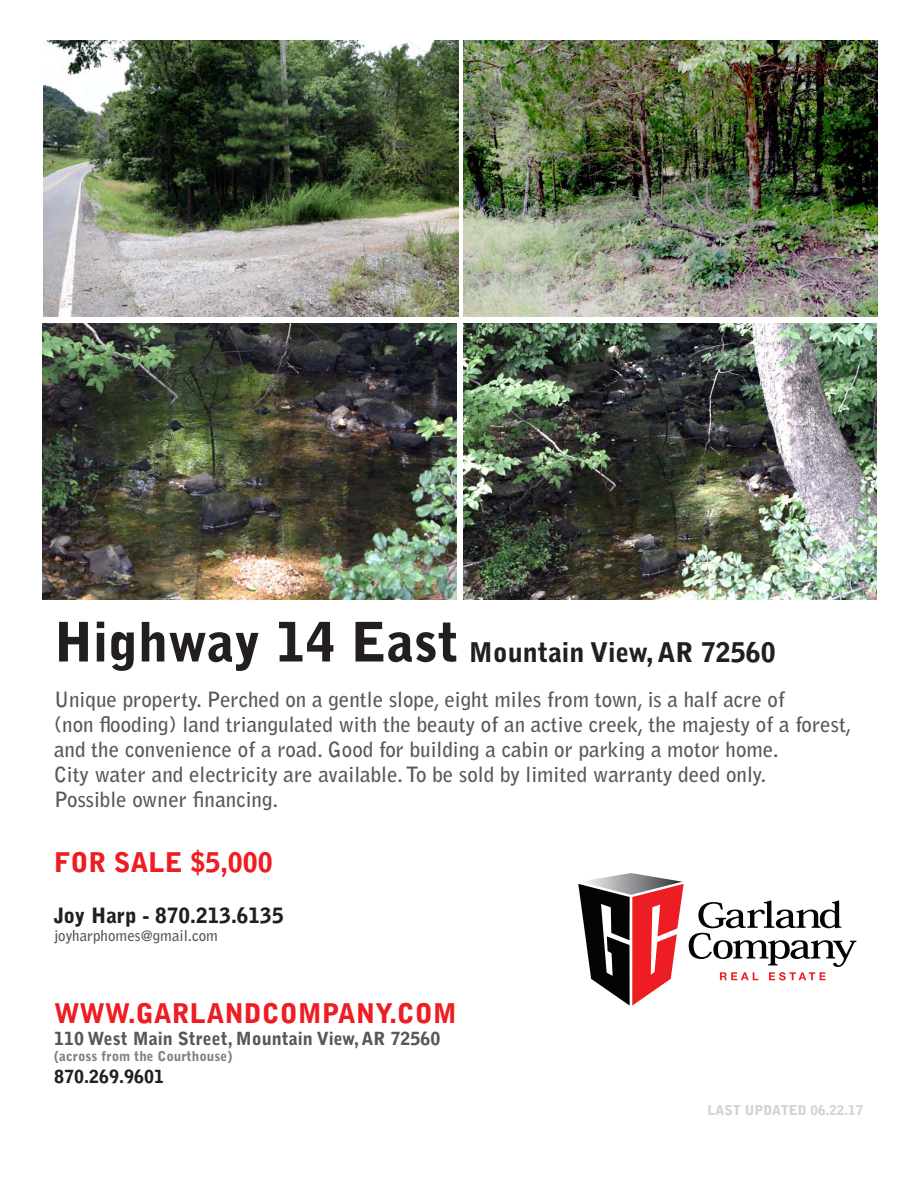
<style>
.page{position:relative;width:918px;height:1188px;background:#fff}
.page>*{position:absolute;margin:0;border:0;box-sizing:border-box;transform-origin:0 0}
.t1{font:900 27px "Bell Gothic Std";color:#ee1d23}
.t2{font:900 27px "Bell Gothic Std";color:#231f20}
.t3{font:700 21px/25.2px "Bell Gothic Std";color:#57585a}
.t4{font:900 21px "Bell Gothic Std";color:#231f20}
.t5{font:900 18px "Bell Gothic Std";color:#57585a}
.t6{font:900 18px "Bell Gothic Std";color:#231f20}
.t7{font:700 15px "Bell Gothic Std";color:#57585a}
.t8{font:900 13.5px "Bell Gothic Std";color:#808285}
.t9{font:900 13.5px "Bell Gothic Std";color:#d1d2d4}
.s1{font-size:54px}
</style>
<div class="page">
<svg style="left:578px;top:873px;width:278px;height:133px"></svg>
<img style="left:463px;top:40px;width:415px;height:277px">
<img style="left:463px;top:323px;width:413px;height:277px">
<img style="left:43px;top:323px;width:413px;height:277px">
<img style="left:44px;top:40px;width:414px;height:277px">
<p class="t2" style="left:54px;top:636px;width:723px"><span class="s1">Highway 14 East</span> Mountain View, AR 72560</p>
<p class="t3" style="left:54px;top:686px;width:799px">Unique property. Perched on a gentle slope, eight miles from town, is a half acre of<br>(non flooding) land triangulated with the beauty of an active creek, the majesty of a forest, and the convenience of a road. Good for building a cabin or parking a motor home.<br>City water and electricity are available. To be sold by limited warranty deed only.<br>Possible owner financing.</p>
<p class="t1" style="left:54px;top:847px;width:220px">FOR SALE $5,000</p>
<p class="t4" style="left:54px;top:903px;width:231px">Joy Harp - 870.213.6135</p>
<p class="t7" style="left:54px;top:926px;width:165px">joyharphomes@gmail.com</p>
<p class="t1" style="left:54px;top:998px;width:404px">WWW.GARLANDCOMPANY.COM</p>
<p class="t5" style="left:54px;top:1028px;width:388px">110 West Main Street, Mountain View, AR 72560</p>
<p class="t8" style="left:54px;top:1048px;width:180px">(across from the Courthouse)</p>
<p class="t6" style="left:54px;top:1066px;width:112px">870.269.9601</p>
<p class="t9" style="left:707px;top:1102px;width:157px">LAST UPDATED 06.22.17</p>
</div>
